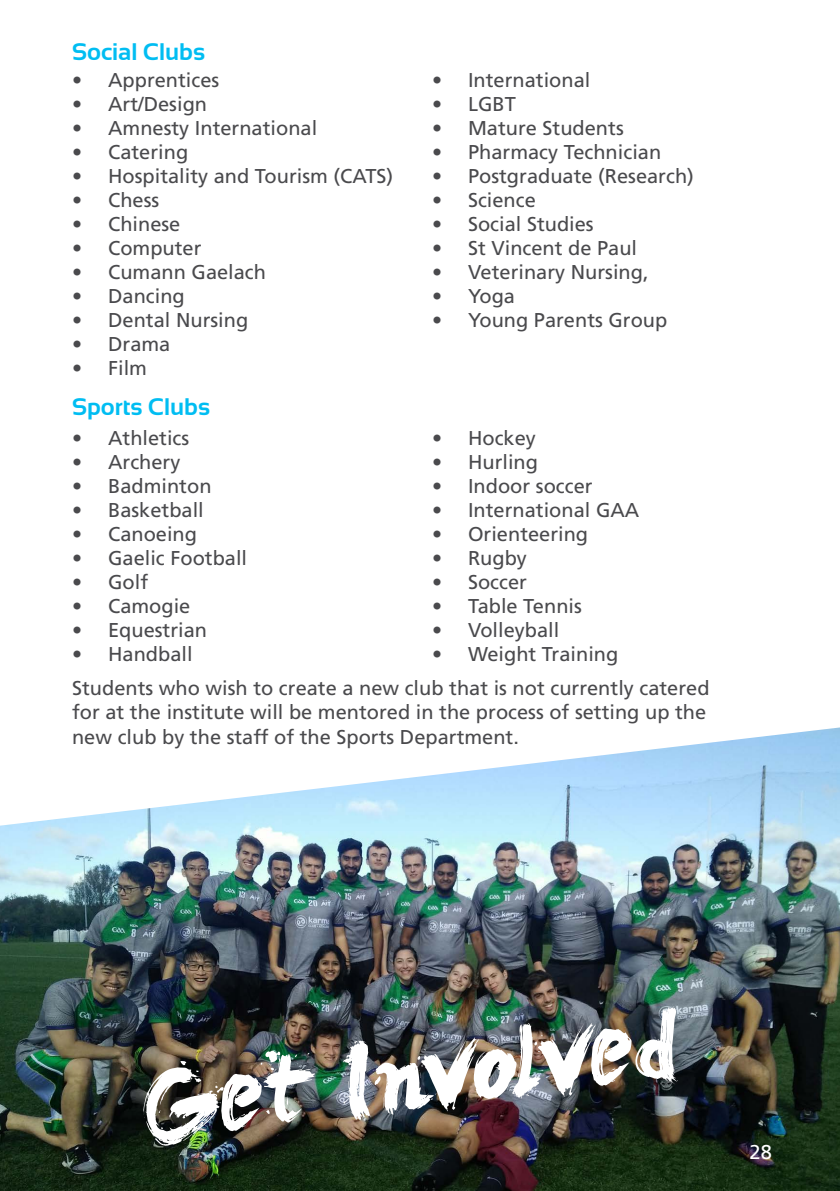
<style>
.page{position:relative;width:840px;height:1191px;background:#fff}
.page>*{position:absolute;margin:0;border:0;box-sizing:border-box;transform-origin:0 0}
.t1{font:100px "Levi Re Brushed";color:#fff}
.t2{font:700 24px "Sansation";color:#00bdf2}
.t3{font:20px/24px "Frutiger LT Std";color:#4a4a4d}
.t4{font:20px "Frutiger LT Std";color:#fff}
</style>
<div class="page">
<img style="left:0;top:727px;width:839px;height:464px">
<p class="t2" style="left:72px;top:38px;width:134px">Social Clubs</p>
<p class="t3" style="left:72px;top:68px;width:149px">• Apprentices</p>
<p class="t3" style="left:72px;top:92px;width:136px">• Art/Design</p>
<p class="t3" style="left:72px;top:116px;width:246px">• Amnesty International</p>
<p class="t3" style="left:72px;top:140px;width:118px">• Catering</p>
<p class="t3" style="left:72px;top:164px;width:322px">• Hospitality and Tourism (CATS)</p>
<p class="t3" style="left:72px;top:188px;width:89px">• Chess</p>
<p class="t3" style="left:72px;top:212px;width:110px">• Chinese</p>
<p class="t3" style="left:72px;top:236px;width:131px">• Computer</p>
<p class="t3" style="left:72px;top:260px;width:195px">• Cumann Gaelach</p>
<p class="t3" style="left:72px;top:284px;width:114px">• Dancing</p>
<p class="t3" style="left:72px;top:308px;width:178px">• Dental Nursing</p>
<p class="t3" style="left:72px;top:332px;width:100px">• Drama</p>
<p class="t3" style="left:72px;top:356px;width:76px">• Film</p>
<p class="t2" style="left:72px;top:393px;width:139px">Sports Clubs</p>
<p class="t3" style="left:72px;top:426px;width:119px">• Athletics</p>
<p class="t3" style="left:72px;top:450px;width:110px">• Archery</p>
<p class="t3" style="left:72px;top:474px;width:141px">• Badminton</p>
<p class="t3" style="left:72px;top:498px;width:133px">• Basketball</p>
<p class="t3" style="left:72px;top:522px;width:126px">• Canoeing</p>
<p class="t3" style="left:72px;top:546px;width:176px">• Gaelic Football</p>
<p class="t3" style="left:72px;top:570px;width:77px">• Golf</p>
<p class="t3" style="left:72px;top:594px;width:120px">• Camogie</p>
<p class="t3" style="left:72px;top:618px;width:136px">• Equestrian</p>
<p class="t3" style="left:72px;top:642px;width:122px">• Handball</p>
<p class="t3" style="left:432px;top:68px;width:160px">• International</p>
<p class="t3" style="left:432px;top:92px;width:85px">• LGBT</p>
<p class="t3" style="left:432px;top:116px;width:193px">• Mature Students</p>
<p class="t3" style="left:432px;top:140px;width:231px">• Pharmacy Technician</p>
<p class="t3" style="left:432px;top:164px;width:263px">• Postgraduate (Research)</p>
<p class="t3" style="left:432px;top:188px;width:105px">• Science</p>
<p class="t3" style="left:432px;top:212px;width:163px">• Social Studies</p>
<p class="t3" style="left:432px;top:236px;width:206px">• St Vincent de Paul</p>
<p class="t3" style="left:432px;top:260px;width:218px">• Veterinary Nursing,</p>
<p class="t3" style="left:432px;top:284px;width:84px">• Yoga</p>
<p class="t3" style="left:432px;top:308px;width:237px">• Young Parents Group</p>
<p class="t3" style="left:432px;top:426px;width:105px">• Hockey</p>
<p class="t3" style="left:432px;top:450px;width:107px">• Hurling</p>
<p class="t3" style="left:432px;top:474px;width:162px">• Indoor soccer</p>
<p class="t3" style="left:432px;top:498px;width:209px">• International GAA</p>
<p class="t3" style="left:432px;top:522px;width:158px">• Orienteering</p>
<p class="t3" style="left:432px;top:546px;width:96px">• Rugby</p>
<p class="t3" style="left:432px;top:570px;width:96px">• Soccer</p>
<p class="t3" style="left:432px;top:594px;width:151px">• Table Tennis</p>
<p class="t3" style="left:432px;top:618px;width:129px">• Volleyball</p>
<p class="t3" style="left:432px;top:642px;width:188px">• Weight Training</p>
<p class="t3" style="left:72px;top:676px;width:638px">Students who wish to create a new club that is not currently catered for at the institute will be mentored in the process of setting up the new club by the staff of the Sports Department.</p>
<h1 class="t1" style="left:132px;top:1047px;width:541px;rotate:-7deg">Get Involved</h1>
<p class="t4" style="left:749px;top:1140px;width:24px">28</p>
</div>
